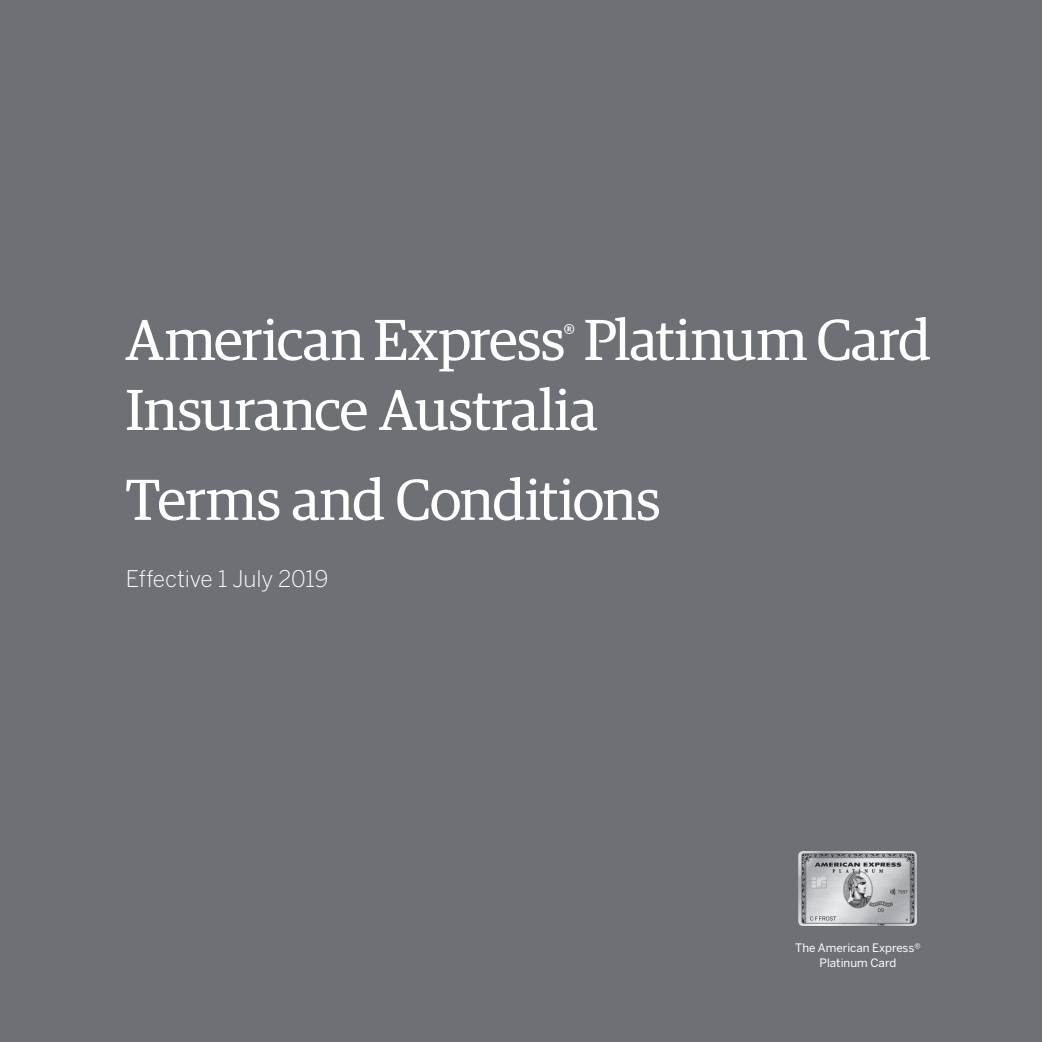
<style>
.page{position:relative;width:1042px;height:1042px;background:#6d7075}
.page>*{position:absolute;margin:0;border:0;box-sizing:border-box;transform-origin:0 0}
.t1{font:57.75px/89.8px "Guardian Egyp";letter-spacing:-.005em;color:#fff}
.t2{font:25.55px "Guardian Egyp";color:#fff}
.t3{font:300 22.75px "Benton Sans";letter-spacing:-.01em;color:#fff}
.t4{font:11.55px/15.6px "Benton Sans";color:#fff;text-align:center}
</style>
<div class="page">
<img style="left:798px;top:851px;width:119px;height:75px;border-radius:5px">
<p class="t1" style="left:126px;top:298px;width:806px">American Express Platinum Card</p>
<p class="t2" style="left:564px;top:321px;width:13px">®</p>
<p class="t1" style="left:126px;top:368px;width:536px">Insurance Australia<br>Terms and Conditions</p>
<p class="t3" style="left:126px;top:568px;width:204px">Effective 1 July 2019</p>
<p class="t4" style="left:795px;top:940px;width:127px">The American Express®<br>Platinum Card</p>
</div>
